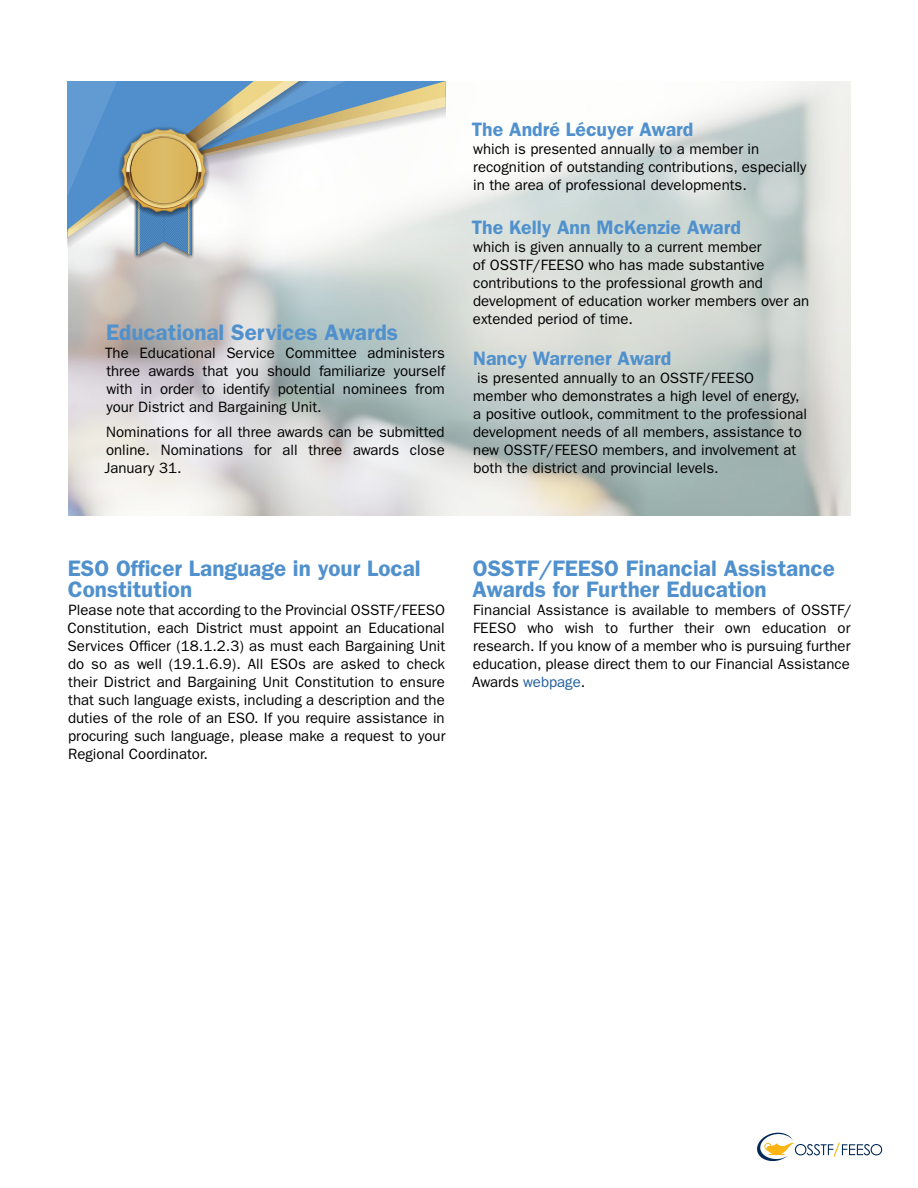
<style>
.page{position:relative;width:918px;height:1188px;background:#fff}
.page>*{position:absolute;margin:0;border:0;box-sizing:border-box;transform-origin:0 0}
.t1{font:600 22.5px/21px "ITC Franklin Gothic Std";color:#5091cd}
.t2{font:600 19.5px "ITC Franklin Gothic Std";color:#5091cd}
.t3{font:15px/18px "ITC Franklin Gothic Std";color:#000}
.s1{color:#215e9e}
</style>
<div class="page">
<svg style="left:757px;top:1133px;width:125px;height:28px"></svg>
<svg style="left:68px;top:81px;width:378px;height:180px"></svg>
<div style="left:131px;top:138px;width:65px;height:65px;background:#dcb861;border-radius:32px"></div>
<h1 class="t1" style="left:106px;top:322px;width:293px">Educational Services Awards</h1>
<p class="t3" style="left:105px;top:344px;width:342px;text-align:justify">The Educational Service Committee administers three awards that you should familiarize yourself with in order to identify potential nominees from your District and Bargaining Unit.</p>
<p class="t3" style="left:104px;top:423px;width:342px;text-align:justify">Nominations for all three awards can be submitted online. Nominations for all three awards close January 31.</p>
<h2 class="t2" style="left:472px;top:118px;width:223px">The André Lécuyer Award</h2>
<p class="t3" style="left:473px;top:140px;width:335px">which is presented annually to a member in recognition of outstanding contributions, especially in the area of professional developments.</p>
<h2 class="t2" style="left:472px;top:215px;width:271px">The Kelly Ann McKenzie Award</h2>
<p class="t3" style="left:473px;top:238px;width:338px">which is given annually to a current member<br>of OSSTF/FEESO who has made substantive contributions to the professional growth and development of education worker members over an extended period of time.</p>
<h2 class="t2" style="left:473px;top:347px;width:200px">Nancy Warrener Award</h2>
<p class="t3" style="left:473px;top:369px;width:336px">is presented annually to an OSSTF/FEESO member who demonstrates a high level of energy, a positive outlook, commitment to the professional development needs of all members, assistance to new OSSTF/FEESO members, and involvement at both the district and provincial levels.</p>
<h1 class="t1" style="left:68px;top:557px;width:354px">ESO Officer Language in your Local<br>Constitution</h1>
<p class="t3" style="left:68px;top:601px;width:379px;text-align:justify">Please note that according to the Provincial OSSTF/FEESO Constitution, each District must appoint an Educational Services Officer (18.1.2.3) as must each Bargaining Unit do so as well (19.1.6.9). All ESOs are asked to check their District and Bargaining Unit Constitution to ensure that such language exists, including a description and the duties of the role of an ESO. If you require assistance in procuring such language, please make a request to your Regional Coordinator.</p>
<h1 class="t1" style="left:473px;top:557px;width:364px">OSSTF/FEESO Financial Assistance<br>Awards for Further Education</h1>
<p class="t3" style="left:472px;top:601px;width:381px">Financial Assistance is available to members of OSSTF/ FEESO who wish to further their own education or research. If you know of a member who is pursuing further education, please direct them to our Financial Assistance Awards <span class="s1">webpage</span>.</p>
</div>
